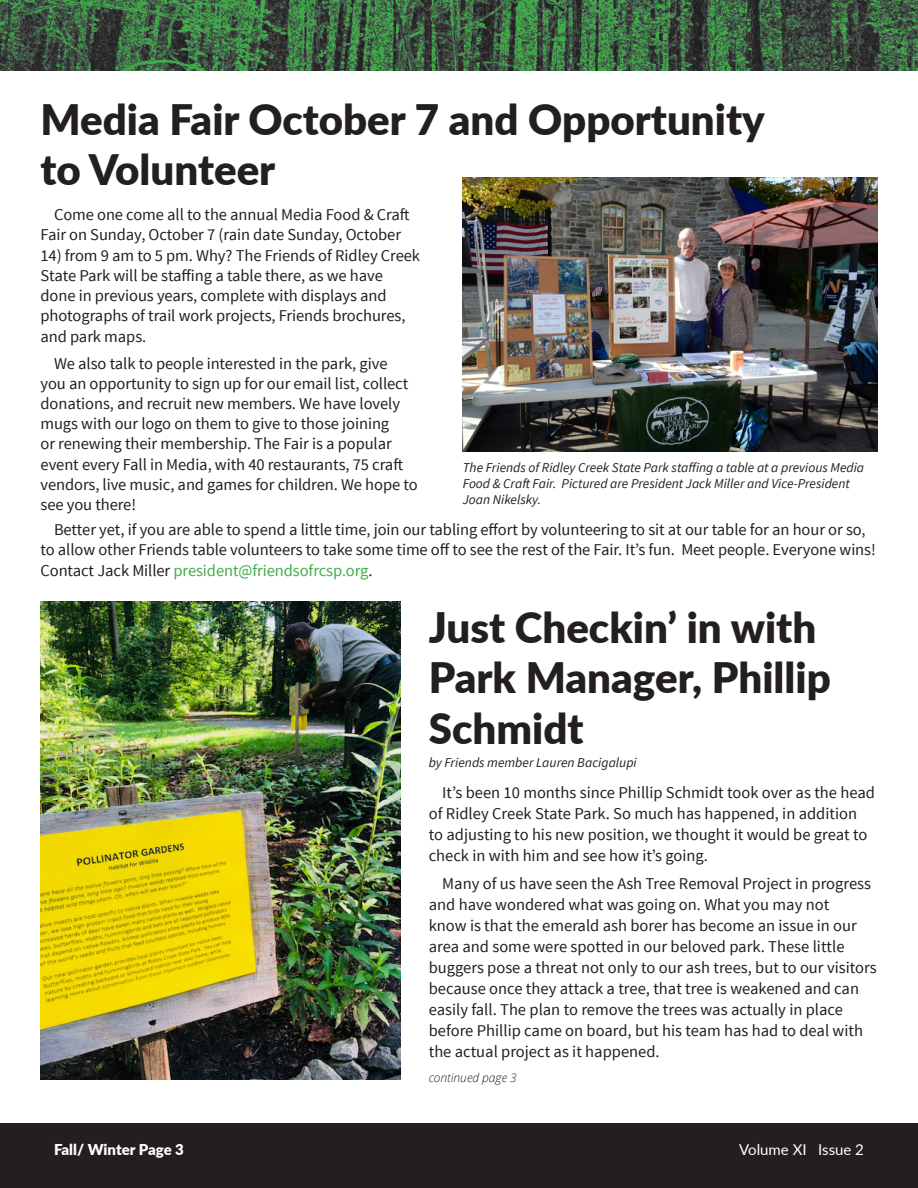
<style>
.page{position:relative;width:918px;height:1188px;background:#fff}
.page>*{position:absolute;margin:0;border:0;box-sizing:border-box;transform-origin:0 0}
.t1{font:900 42px/50.4px "Lato";color:#231f20}
.t2{font:16.5px/20.2px "Source Sans Pro";letter-spacing:-.005em;color:#231f20}
.t3{font:900 15px "Lato";letter-spacing:-.005em;color:#fff}
.t4{font:15px "Lato";color:#fff}
.t5{font:italic 13.5px/16.2px "Source Sans Pro";color:#231f20}
.t6{font:italic 300 12px "Open Sans";color:#231f20}
.s1{color:#41ad49}
</style>
<div class="page">
<div style="left:0;top:1123px;width:918px;height:65px;background:#231f20"></div>
<img style="left:0;top:0;width:918px;height:71px">
<img style="left:463px;top:177px;width:415px;height:275px">
<img style="left:40px;top:602px;width:360px;height:478px">
<h1 class="t1" style="left:40px;top:93px;width:726px">Media Fair October 7 and Opportunity to Volunteer</h1>
<p class="t2" style="left:41px;top:205px;width:371px;text-indent:13px">Come one come all to the annual Media Food &amp; Craft<br>Fair on Sunday, October 7 (rain date Sunday, October</p>
<p class="t2" style="left:41px;top:245px;width:381px">14) from 9 am to 5 pm. Why? The Friends of Ridley Creek State Park will be staffing a table there, as we have done in previous years, complete with displays and photographs of trail work projects, Friends brochures, and park maps.</p>
<p class="t2" style="left:41px;top:353px;width:379px;text-indent:13px">We also talk to people interested in the park, give<br>you an opportunity to sign up for our email list, collect donations, and recruit new members. We have lovely mugs with our logo on them to give to those joining<br>or renewing their membership. The Fair is a popular event every Fall in Media, with 40 restaurants, 75 craft vendors, live music, and games for children. We hope to see you there!</p>
<p class="t5" style="left:463px;top:459px;width:403px">The Friends of Ridley Creek State Park staffing a table at a previous Media<br>Food &amp; Craft Fair. Pictured are President Jack Miller and Vice-President<br>Joan Nikelsky.</p>
<p class="t2" style="left:41px;top:520px;width:837px;text-indent:13px">Better yet, if you are able to spend a little time, join our tabling effort by volunteering to sit at our table for an hour or so, to allow other Friends table volunteers to take some time off to see the rest of the Fair. It’s fun. Meet people. Everyone wins!<br>Contact Jack Miller <span class="s1">president@friendsofrcsp.org</span>.</p>
<h1 class="t1" style="left:429px;top:601px;width:404px">Just Checkin’ in with<br>Park Manager, Phillip<br>Schmidt</h1>
<p class="t5" style="left:429px;top:754px;width:210px">by Friends member Lauren Bacigalupi</p>
<p class="t2" style="left:429px;top:782px;width:448px;line-height:21px;text-indent:13px">It’s been 10 months since Phillip Schmidt took over as the head of Ridley Creek State Park. So much has happened, in addition to adjusting to his new position, we thought it would be great to check in with him and see how it’s going.</p>
<p class="t2" style="left:429px;top:873px;width:449px;line-height:21px;text-indent:13px">Many of us have seen the Ash Tree Removal Project in progress and have wondered what was going on. What you may not<br>know is that the emerald ash borer has become an issue in our area and some were spotted in our beloved park. These little buggers pose a threat not only to our ash trees, but to our visitors because once they attack a tree, that tree is weakened and can easily fall. The plan to remove the trees was actually in place before Phillip came on board, but his team has had to deal with the actual project as it happened.</p>
<p class="t6" style="left:429px;top:1069px;width:90px">continued page 3</p>
<p class="t3" style="left:54px;top:1138px;width:131px">Fall/ Winter Page 3</p>
<p class="t4" style="left:739px;top:1138px;width:126px">Volume XI Issue 2</p>
</div>
